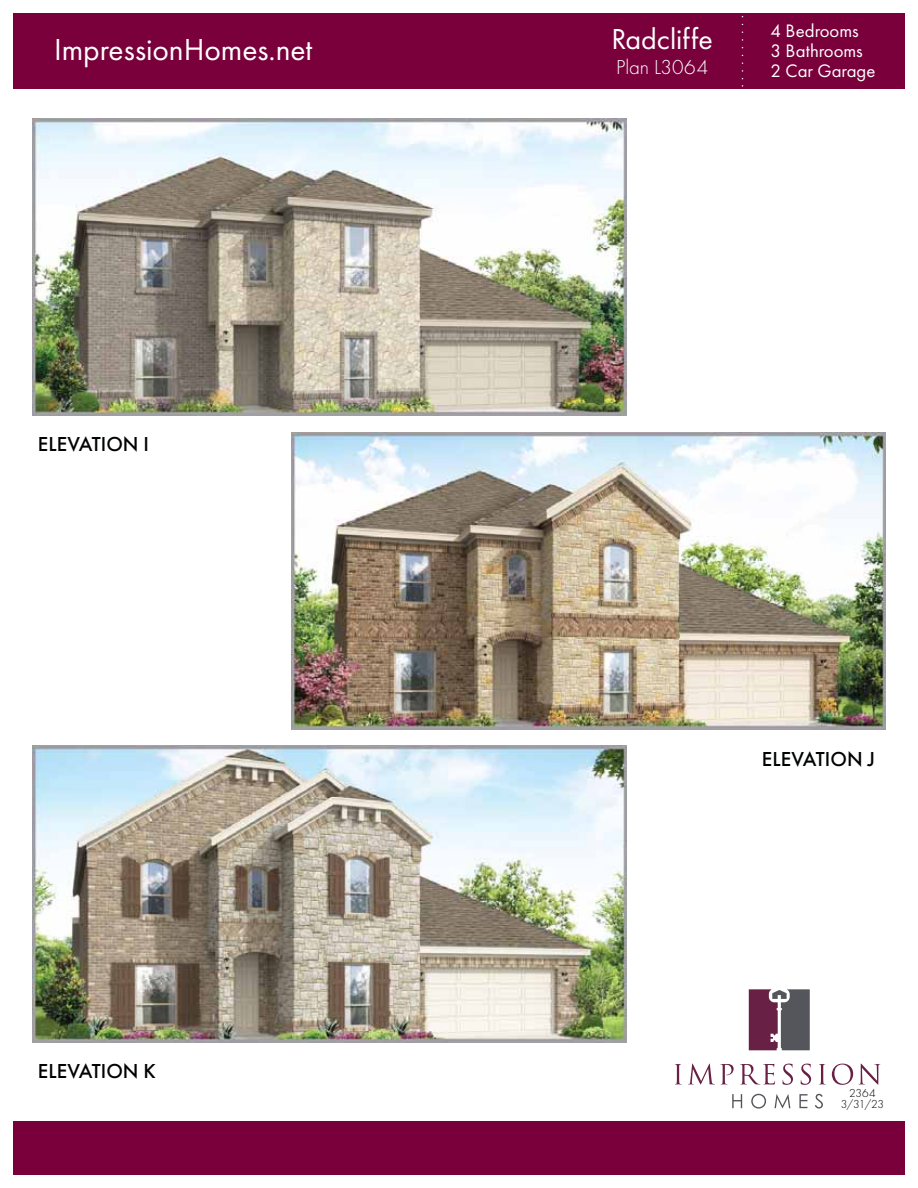
<style>
.page{position:relative;width:918px;height:1188px;background:#fff}
.page>*{position:absolute;margin:0;border:0;box-sizing:border-box;transform-origin:0 0}
.t1{font:31.5px "Futura PT";color:#fff}
.t2{font:30px "Futura PT";color:#fff}
.t3{font:500 21px "Futura PT";color:#010202}
.t4{font:300 21px "Futura PT";color:#fff}
.t5{font:18.75px/20.2px "Futura PT";color:#fff}
.t6{font:300 12px/11.2px "Futura PT";letter-spacing:-.015em;color:#010202;text-align:center}
</style>
<div class="page">
<div style="left:14px;top:1121px;width:891px;height:54px;background:#7a003c"></div>
<svg style="left:732px;top:1094px;width:10px;height:14px"></svg>
<svg style="left:751px;top:1094px;width:15px;height:15px"></svg>
<svg style="left:775px;top:1094px;width:15px;height:14px"></svg>
<svg style="left:799px;top:1094px;width:9px;height:14px"></svg>
<svg style="left:815px;top:1094px;width:8px;height:15px"></svg>
<svg style="left:675px;top:1064px;width:6px;height:20px"></svg>
<svg style="left:689px;top:1064px;width:45px;height:20px"></svg>
<svg style="left:740px;top:1064px;width:35px;height:21px"></svg>
<svg style="left:783px;top:1064px;width:10px;height:21px"></svg>
<svg style="left:801px;top:1064px;width:10px;height:21px"></svg>
<svg style="left:819px;top:1064px;width:7px;height:20px"></svg>
<svg style="left:832px;top:1064px;width:21px;height:21px"></svg>
<svg style="left:859px;top:1064px;width:21px;height:21px"></svg>
<svg style="left:749px;top:989px;width:61px;height:61px;background:#6e5163"></svg>
<div style="left:14px;top:14px;width:891px;height:75px;background:#7a003c"></div>
<img style="left:32px;top:118px;width:594px;height:297px">
<img style="left:32px;top:745px;width:594px;height:297px">
<img style="left:292px;top:432px;width:594px;height:297px">
<h1 class="t1" style="left:54px;top:36px;width:260px">ImpressionHomes.net</h1>
<p class="t3" style="left:38px;top:436px;width:113px">ELEVATION I</p>
<p class="t3" style="left:38px;top:1063px;width:120px">ELEVATION K</p>
<h2 class="t2" style="left:612px;top:25px;width:103px">Radcliffe</h2>
<p class="t4" style="left:616px;top:57px;width:94px">Plan L3064</p>
<p class="t5" style="left:771px;top:21px;width:106px">4 Bedrooms<br>3 Bathrooms<br>2 Car Garage</p>
<p class="t3" style="left:762px;top:751px;width:115px">ELEVATION J</p>
<p class="t6" style="left:841px;top:1088px;width:45px">2364<br>3/31/23</p>
</div>
